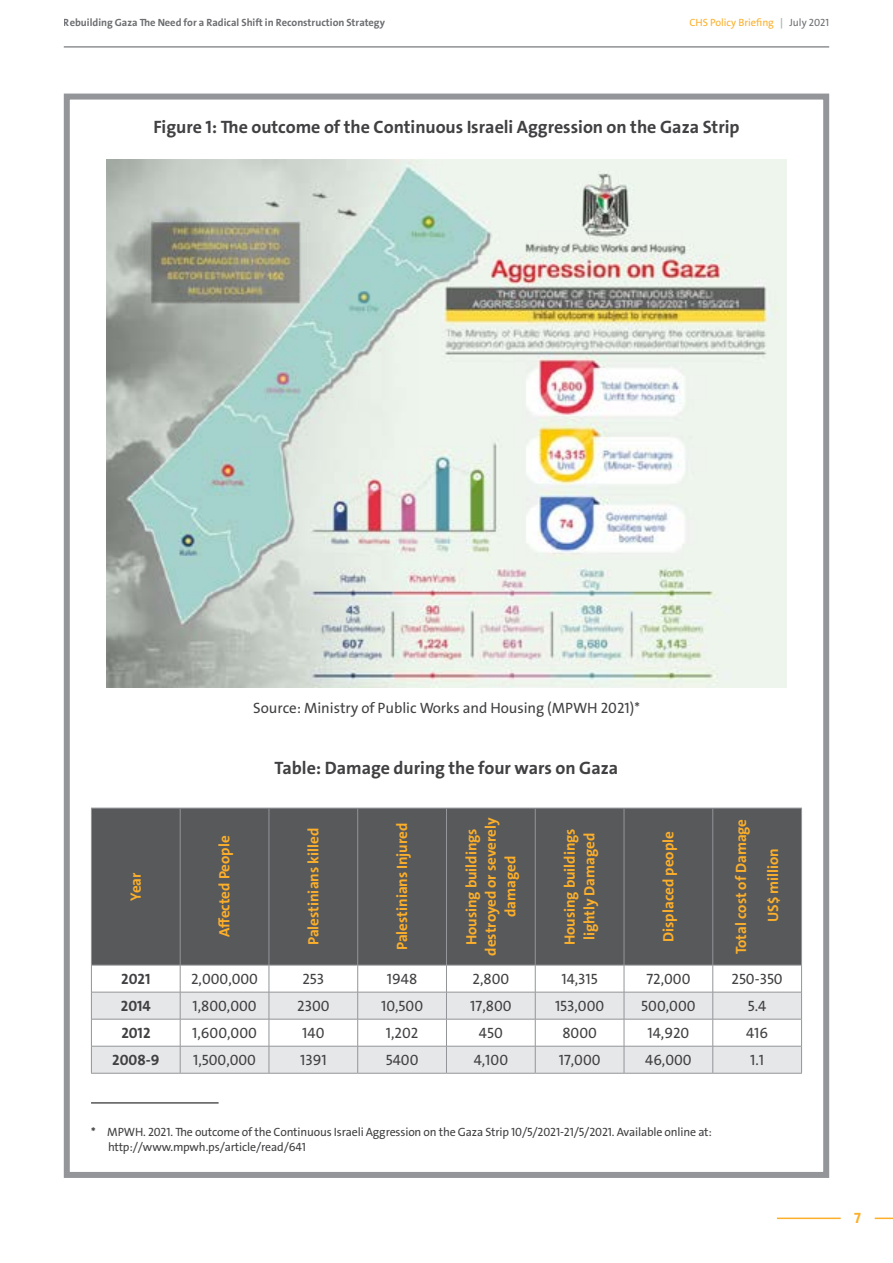
<style>
.page{position:relative;width:893px;height:1263px;background:#fff}
.page>*{position:absolute;margin:0;border:0;box-sizing:border-box;transform-origin:0 0}
.t1{font:700 18px "Bahij The Sans Arabic";color:#414042}
.t2{font:15px "Bahij The Sans Arabic";color:#414042}
.t3{font:700 15px/19.5px "Bahij The Sans Arabic";color:#fbaf2b;text-align:center}
.t4{font:700 15px "Bahij The Sans Arabic";color:#414042}
.t5{font:12px "Bahij The Sans Arabic";letter-spacing:-.01em;color:#414042}
.t6{font:700 12px "Bahij The Sans Arabic";color:#414042}
.t7{font:700 10.5px "Bahij The Sans Arabic";color:#6d6e71}
.t8{font:10.5px "Bahij The Sans Arabic";color:#fbaf2b}
.t9{font:10.5px "Bahij The Sans Arabic";letter-spacing:.005em;color:#6d6e71}
.t10{font:700 10.5px "Bahij The Sans Arabic";color:#b1b4b6}
</style>
<div class="page">
<hr style="left:64px;top:47px;width:765px;height:1px;background:#58595b">
<svg style="left:875px;top:1217px;width:18px;height:2px"></svg>
<hr style="left:777px;top:1217px;width:64px;height:2px;background:#fbaf2b">
<img style="left:107px;top:160px;width:679px;height:527px">
<div style="left:92px;top:809px;width:709px;height:156px;background:#58595b"></div>
<svg style="left:92px;top:993px;width:709px;height:80px;fill:#e6e7e8"></svg>
<hr style="left:180px;top:808px;width:1px;height:157px;background:#939598">
<hr style="left:269px;top:808px;width:1px;height:157px;background:#939598">
<hr style="left:357px;top:808px;width:1px;height:157px;background:#939598">
<hr style="left:446px;top:808px;width:1px;height:157px;background:#939598">
<hr style="left:535px;top:808px;width:1px;height:157px;background:#939598">
<hr style="left:624px;top:808px;width:1px;height:157px;background:#939598">
<hr style="left:712px;top:808px;width:1px;height:157px;background:#939598">
<hr style="left:92px;top:965px;width:88px;height:1px;background:#939598">
<hr style="left:180px;top:965px;width:89px;height:1px;background:#939598">
<hr style="left:269px;top:965px;width:89px;height:1px;background:#939598">
<hr style="left:358px;top:965px;width:88px;height:1px;background:#939598">
<hr style="left:446px;top:965px;width:89px;height:1px;background:#939598">
<hr style="left:535px;top:965px;width:89px;height:1px;background:#939598">
<hr style="left:624px;top:965px;width:89px;height:1px;background:#939598">
<hr style="left:713px;top:965px;width:88px;height:1px;background:#939598">
<hr style="left:92px;top:992px;width:88px;height:1px;background:#939598">
<hr style="left:180px;top:992px;width:89px;height:1px;background:#939598">
<hr style="left:269px;top:992px;width:89px;height:1px;background:#939598">
<hr style="left:358px;top:992px;width:88px;height:1px;background:#939598">
<hr style="left:446px;top:992px;width:89px;height:1px;background:#939598">
<hr style="left:535px;top:992px;width:89px;height:1px;background:#939598">
<hr style="left:624px;top:992px;width:89px;height:1px;background:#939598">
<hr style="left:713px;top:992px;width:88px;height:1px;background:#939598">
<hr style="left:92px;top:1019px;width:88px;height:1px;background:#939598">
<hr style="left:180px;top:1019px;width:89px;height:1px;background:#939598">
<hr style="left:269px;top:1019px;width:89px;height:1px;background:#939598">
<hr style="left:358px;top:1019px;width:88px;height:1px;background:#939598">
<hr style="left:446px;top:1019px;width:89px;height:1px;background:#939598">
<hr style="left:535px;top:1019px;width:89px;height:1px;background:#939598">
<hr style="left:713px;top:1019px;width:88px;height:1px;background:#939598">
<hr style="left:92px;top:1046px;width:88px;height:1px;background:#939598">
<hr style="left:180px;top:1046px;width:89px;height:1px;background:#939598">
<svg style="left:180px;top:965px;width:1px;height:108px"></svg>
<hr style="left:269px;top:1046px;width:89px;height:1px;background:#939598">
<svg style="left:269px;top:965px;width:1px;height:108px"></svg>
<hr style="left:358px;top:1046px;width:88px;height:1px;background:#939598">
<svg style="left:357px;top:965px;width:1px;height:108px"></svg>
<hr style="left:446px;top:1046px;width:89px;height:1px;background:#939598">
<svg style="left:446px;top:965px;width:1px;height:108px"></svg>
<hr style="left:535px;top:1046px;width:89px;height:1px;background:#939598">
<svg style="left:535px;top:965px;width:1px;height:108px"></svg>
<hr style="left:713px;top:1046px;width:88px;height:1px;background:#939598">
<hr style="left:91px;top:808px;width:89px;height:1px;background:#939598">
<hr style="left:91px;top:808px;width:1px;height:157px;background:#939598">
<hr style="left:180px;top:808px;width:89px;height:1px;background:#939598">
<hr style="left:269px;top:808px;width:89px;height:1px;background:#939598">
<hr style="left:358px;top:808px;width:88px;height:1px;background:#939598">
<hr style="left:446px;top:808px;width:89px;height:1px;background:#939598">
<hr style="left:535px;top:808px;width:89px;height:1px;background:#939598">
<hr style="left:624px;top:808px;width:89px;height:1px;background:#939598">
<hr style="left:713px;top:808px;width:89px;height:1px;background:#939598">
<hr style="left:801px;top:808px;width:1px;height:157px;background:#939598">
<svg style="left:91px;top:965px;width:1px;height:108px"></svg>
<svg style="left:801px;top:965px;width:1px;height:108px"></svg>
<hr style="left:91px;top:1073px;width:89px;height:1px;background:#939598">
<hr style="left:180px;top:1073px;width:89px;height:1px;background:#939598">
<hr style="left:269px;top:1073px;width:89px;height:1px;background:#939598">
<hr style="left:358px;top:1073px;width:88px;height:1px;background:#939598">
<hr style="left:446px;top:1073px;width:89px;height:1px;background:#939598">
<hr style="left:535px;top:1073px;width:89px;height:1px;background:#939598">
<hr style="left:624px;top:1073px;width:89px;height:1px;background:#939598">
<hr style="left:713px;top:1073px;width:89px;height:1px;background:#939598">
<hr style="left:624px;top:1019px;width:89px;height:1px;background:#939598">
<svg style="left:624px;top:965px;width:1px;height:108px"></svg>
<svg style="left:712px;top:965px;width:1px;height:108px"></svg>
<hr style="left:624px;top:1046px;width:89px;height:1px;background:#939598">
<hr style="left:91px;top:1103px;width:128px;height:1px;background:#000">
<div style="left:64px;top:94px;width:765px;height:1084px;border:6px solid #939598"></div>
<p class="t7" style="left:165px;top:16px;width:18px">Ne e</p>
<p class="t7" style="left:64px;top:16px;width:95px">Rebuilding Gaza The</p>
<p class="t7" style="left:187px;top:16px;width:11px">fo</p>
<p class="t7" style="left:212px;top:16px;width:28px">Radica</p>
<p class="t7" style="left:247px;top:16px;width:20px">Shift</p>
<p class="t7" style="left:274px;top:16px;width:6px">Rec</p>
<p class="t7" style="left:303px;top:16px;width:24px">onstruction</p>
<p class="t7" style="left:321px;top:16px;width:6px">Stra</p>
<p class="t7" style="left:374px;top:16px;width:9px">te</p>
<p class="t7" style="left:274px;top:16px;width:6px">in</p>
<p class="t10" style="left:780px;top:16px;width:5px">|</p>
<p class="t8" style="left:689px;top:14px;width:86px">CHS Policy Briefin</p>
<p class="t9" style="left:789px;top:14px;width:41px">July 2021</p>
<p class="t1" style="left:153px;top:116px;width:588px">Figure 1: Th e outcome of the Continuous Israeli Aggression on th e Gaza Strip</p>
<p class="t2" style="left:253px;top:695px;width:388px">Source: Ministry of Public Works and Housing (MPWH 2021 *(</p>
<p class="t1" style="left:275px;top:757px;width:345px">Table: Damage during th e four wars on Gaza</p>
<p class="t3" style="left:126px;top:900px;width:29px;rotate:-90deg">Year</p>
<p class="t4" style="left:121px;top:970px;width:31px">2021</p>
<p class="t3" style="left:215px;top:937px;width:103px;rotate:-90deg">Affected People</p>
<p class="t3" style="left:303px;top:945px;width:119px;rotate:-90deg">Palestinians killed</p>
<p class="t3" style="left:392px;top:950px;width:129px;rotate:-90deg">Palestinians Injured</p>
<p class="t3" style="left:461px;top:955px;width:140px;rotate:-90deg">Housing buildings destroyed or severely damaged</p>
<p class="t3" style="left:560px;top:945px;width:117px;rotate:-90deg">Housing buildings lightly Damaged</p>
<p class="t3" style="left:658px;top:942px;width:112px;rotate:-90deg">Displaced people</p>
<p class="t2" style="left:191px;top:966px;width:69px">2,000,000</p>
<p class="t2" style="left:302px;top:966px;width:23px">253</p>
<p class="t2" style="left:387px;top:966px;width:32px">1948</p>
<p class="t2" style="left:472px;top:966px;width:38px">2,800</p>
<p class="t2" style="left:561px;top:966px;width:38px">14,315</p>
<p class="t2" style="left:646px;top:966px;width:46px">72,000</p>
<p class="t3" style="left:725px;top:954px;width:137px;line-height:32.2px;rotate:-90deg">Total cost of Damage<br>US$ million</p>
<p class="t2" style="left:731px;top:966px;width:53px">250-350</p>
<p class="t4" style="left:121px;top:997px;width:31px">2014</p>
<p class="t2" style="left:192px;top:993px;width:66px">1,800,000</p>
<p class="t2" style="left:297px;top:993px;width:34px">2300</p>
<p class="t2" style="left:381px;top:993px;width:43px">10,500</p>
<p class="t2" style="left:470px;top:993px;width:43px">17,800</p>
<p class="t2" style="left:555px;top:993px;width:51px">153,000</p>
<p class="t2" style="left:641px;top:993px;width:56px">500,000</p>
<p class="t2" style="left:748px;top:993px;width:20px">5.4</p>
<p class="t4" style="left:121px;top:1024px;width:31px">2012</p>
<p class="t2" style="left:192px;top:1020px;width:66px">1,600,000</p>
<p class="t2" style="left:302px;top:1020px;width:24px">140</p>
<p class="t2" style="left:386px;top:1020px;width:34px">1,202</p>
<p class="t2" style="left:479px;top:1020px;width:25px">450</p>
<p class="t2" style="left:562px;top:1020px;width:36px">8000</p>
<p class="t2" style="left:647px;top:1020px;width:43px">14,920</p>
<p class="t2" style="left:746px;top:1020px;width:24px">416</p>
<p class="t4" style="left:112px;top:1051px;width:49px">2008-9</p>
<p class="t2" style="left:193px;top:1047px;width:64px">1,500,000</p>
<p class="t2" style="left:300px;top:1047px;width:28px">1391</p>
<p class="t2" style="left:386px;top:1047px;width:34px">5400</p>
<p class="t2" style="left:474px;top:1047px;width:36px">4,100</p>
<p class="t2" style="left:559px;top:1047px;width:43px">17,000</p>
<p class="t2" style="left:645px;top:1047px;width:48px">46,000</p>
<p class="t2" style="left:750px;top:1047px;width:15px">1.1</p>
<p class="t6" style="left:91px;top:1125px;width:6px">*</p>
<p class="t5" style="left:107px;top:1122px;width:606px">MPWH. 2021. The outcome of the Continuous Israeli Aggression on the Gaza Strip 10/5/2021-21/5/2021. Available online at:</p>
<p class="t5" style="left:108px;top:1137px;width:200px">http://www.mpwh.ps/article/read/641</p>
<p class="t3" style="left:854px;top:1208px;width:8px">7</p>
</div>
